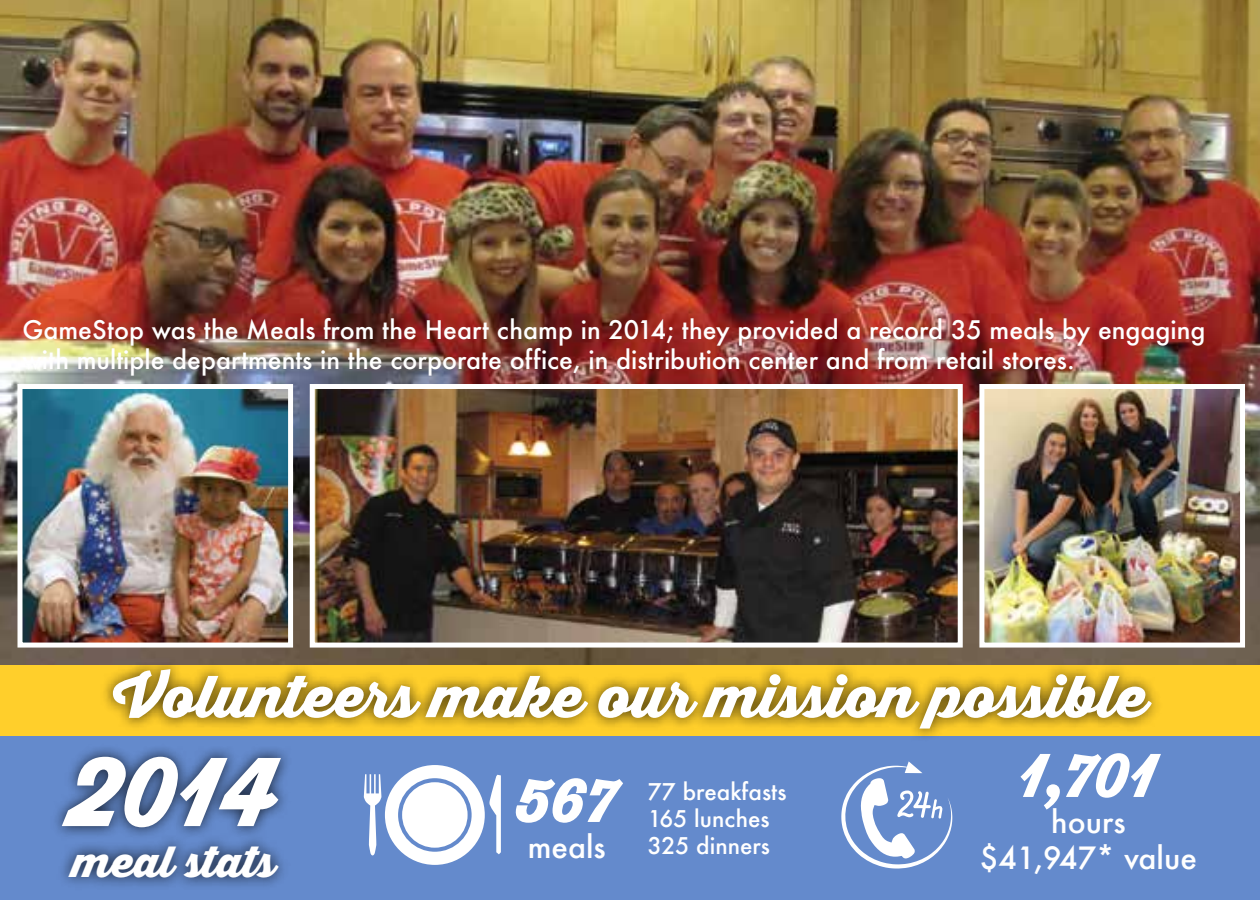
<style>
.page{position:relative;width:1260px;height:900px;background:#fff}
.page>*{position:absolute;margin:0;border:0;box-sizing:border-box;transform-origin:0 0}
.t1{font:900 95px "Thirsty Script";color:#fff}
.t2{font:900 60px "Thirsty Script";color:#fff}
.t3{font:900 57.5px "Thirsty Script";color:#fff}
.t4{font:900 42.5px "Thirsty Script";color:#fff}
.t5{font:500 30px/36px "Futura";color:#fff;text-align:center}
.t6{font:500 25px/30px "Futura";color:#fff}
.t7{font:500 22.5px/27px "Futura";color:#fff}
</style>
<div class="page">
<img style="left:0;top:0;width:1260px;height:666px">
<img style="left:316px;top:390px;width:641px;height:252px">
<div style="left:310px;top:384px;width:653px;height:264px;border:5px solid #fff"></div>
<div style="left:0;top:736px;width:1260px;height:164px;background:#648acc"></div>
<div style="left:0;top:666px;width:1260px;height:70px;background:#ffcf2b"></div>
<div style="left:101px;top:657px;width:1062px;height:86px;background:#000;opacity:.75"></div>
<svg style="left:364px;top:765px;width:137px;height:100px"></svg>
<div style="left:50px;top:744px;width:243px;height:147px;background:#000;opacity:.75"></div>
<svg style="left:841px;top:761px;width:111px;height:108px"></svg>
<img style="left:24px;top:390px;width:263px;height:252px">
<div style="left:18px;top:384px;width:275px;height:264px;border:5px solid #fff"></div>
<img style="left:985px;top:390px;width:254px;height:252px">
<div style="left:979px;top:384px;width:266px;height:264px;border:5px solid #fff"></div>
<p class="t6" style="left:22px;top:315px;width:1184px">GameStop was the Meals from the Heart champ in 2014; they provided a record 35 meals by engaging with multiple departments in the corporate office, in distribution center and from retail stores.</p>
<h3 class="t3" style="left:113px;top:652px;width:1036px">Volunteers make our mission possible</h3>
<h1 class="t1" style="left:68px;top:719px;width:214px">2014</h1>
<h3 class="t4" style="left:73px;top:829px;width:204px">meal stats</h3>
<h2 class="t2" style="left:516px;top:754px;width:103px">567</h2>
<p class="t5" style="left:528px;top:828px;width:79px">meals</p>
<p class="t7" style="left:648px;top:778px;width:140px">77 breakfasts<br>165 lunches<br>325 dinners</p>
<h2 class="t2" style="left:1019px;top:729px;width:140px">1,701</h2>
<p class="t5" style="left:980px;top:803px;width:219px">hours<br>$41,947* value</p>
</div>
